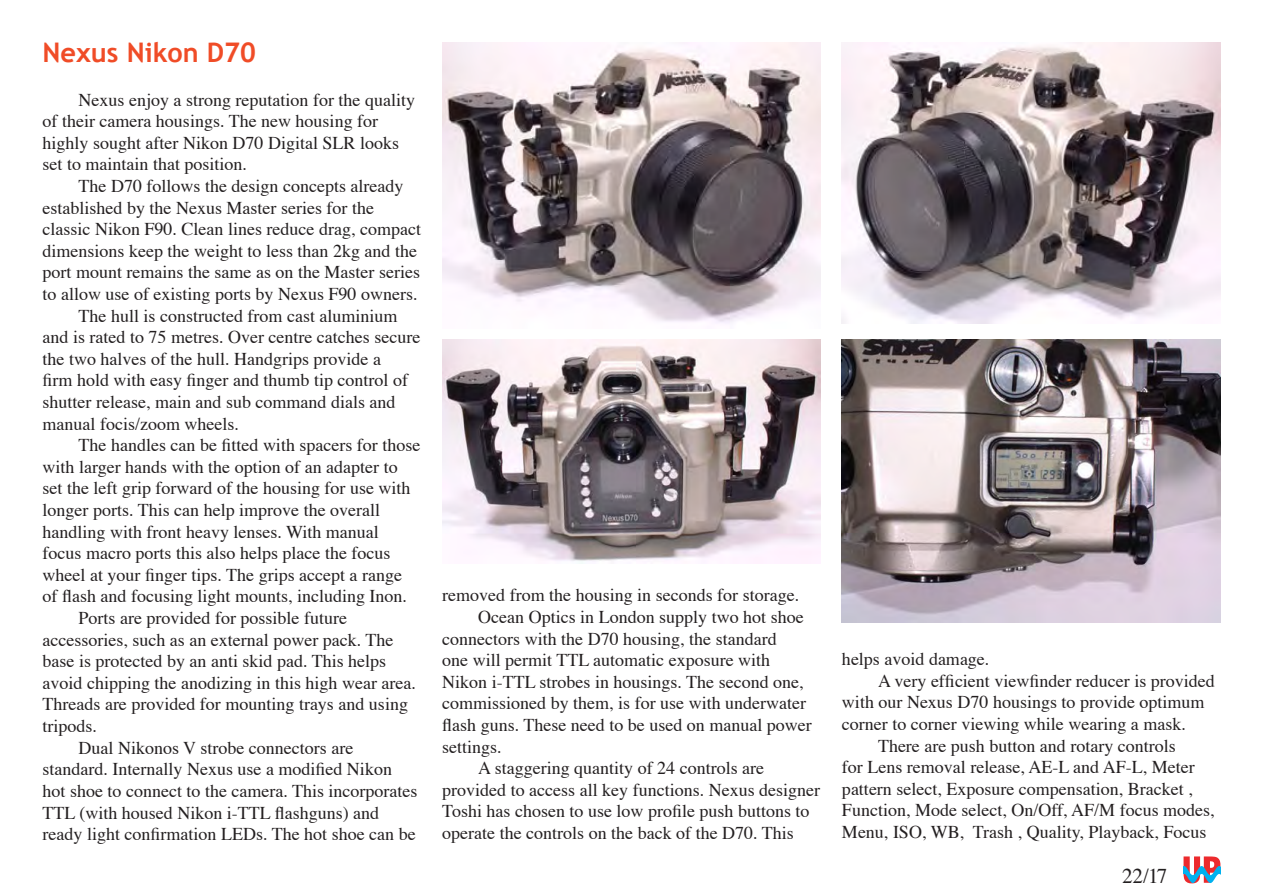
<style>
.page{position:relative;width:1263px;height:893px;background:#fff}
.page>*{position:absolute;margin:0;border:0;box-sizing:border-box;transform-origin:0 0}
.t1{font:700 27px "Trebuchet MS";color:#f04c27}
.t2{font:21px "Times";color:#231f20}
.t3{font:18px/21.6px "Times";color:#231f20}
</style>
<div class="page">
<svg style="left:1183px;top:856px;width:37px;height:27px"></svg>
<img style="left:842px;top:339px;width:378px;height:284px">
<img style="left:442px;top:339px;width:379px;height:224px">
<img style="left:842px;top:43px;width:378px;height:280px">
<img style="left:442px;top:43px;width:379px;height:281px">
<h1 class="t1" style="left:43px;top:36px;width:215px">Nexus Nikon D70</h1>
<p class="t3" style="left:43px;top:90px;width:374px;text-indent:36px">Nexus enjoy a strong reputation for the quality of their camera housings. The new housing for highly sought after Nikon D70 Digital SLR looks set to maintain that position.</p>
<p class="t3" style="left:79px;top:176px;width:326px">The D70 follows the design concepts already</p>
<p class="t3" style="left:43px;top:198px;width:333px">established by the Nexus Master series for the</p>
<p class="t3" style="left:43px;top:219px;width:380px">classic Nikon F90. Clean lines reduce drag, compact</p>
<p class="t3" style="left:43px;top:241px;width:376px">dimensions keep the weight to less than 2kg and the</p>
<p class="t3" style="left:43px;top:263px;width:379px">port mount remains the same as on the Master series</p>
<p class="t3" style="left:43px;top:284px;width:376px">to allow use of existing ports by Nexus F90 owners.</p>
<p class="t3" style="left:79px;top:306px;width:320px">The hull is constructed from cast aluminium</p>
<p class="t3" style="left:43px;top:327px;width:379px">and is rated to 75 metres. Over centre catches secure</p>
<p class="t3" style="left:43px;top:349px;width:340px">the two halves of the hull. Handgrips provide a</p>
<p class="t3" style="left:43px;top:371px;width:367px">firm hold with easy finger and thumb tip control of</p>
<p class="t3" style="left:43px;top:392px;width:354px">shutter release, main and sub command dials and</p>
<p class="t3" style="left:43px;top:414px;width:198px">manual focis/zoom wheels.</p>
<p class="t3" style="left:79px;top:435px;width:343px">The handles can be fitted with spacers for those</p>
<p class="t3" style="left:43px;top:457px;width:357px">with larger hands with the option of an adapter to</p>
<p class="t3" style="left:43px;top:479px;width:369px">set the left grip forward of the housing for use with</p>
<p class="t3" style="left:43px;top:500px;width:339px">longer ports. This can help improve the overall</p>
<p class="t3" style="left:43px;top:522px;width:338px">handling with front heavy lenses. With manual</p>
<p class="t3" style="left:43px;top:543px;width:349px">focus macro ports this also helps place the focus</p>
<p class="t3" style="left:43px;top:565px;width:361px">wheel at your finger tips. The grips accept a range</p>
<p class="t3" style="left:43px;top:587px;width:366px">of flash and focusing light mounts, including Inon.</p>
<p class="t3" style="left:79px;top:608px;width:270px">Ports are provided for possible future</p>
<p class="t3" style="left:43px;top:630px;width:353px">accessories, such as an external power pack. The</p>
<p class="t3" style="left:43px;top:651px;width:345px">base is protected by an anti skid pad. This helps</p>
<p class="t3" style="left:43px;top:673px;width:375px">avoid chipping the anodizing in this high wear area.</p>
<p class="t3" style="left:43px;top:695px;width:367px">Threads are provided for mounting trays and using</p>
<p class="t3" style="left:43px;top:716px;width:56px">tripods.</p>
<p class="t3" style="left:79px;top:738px;width:276px">Dual Nikonos V strobe connectors are</p>
<p class="t3" style="left:43px;top:759px;width:351px">standard. Internally Nexus use a modified Nikon</p>
<p class="t3" style="left:43px;top:781px;width:377px">hot shoe to connect to the camera. This incorporates</p>
<p class="t3" style="left:43px;top:803px;width:338px">TTL (with housed Nikon i-TTL flashguns) and</p>
<p class="t3" style="left:43px;top:824px;width:375px">ready light confirmation LEDs. The hot shoe can be</p>
<p class="t3" style="left:442px;top:585px;width:358px">removed from the housing in seconds for storage.</p>
<p class="t3" style="left:478px;top:607px;width:327px">Ocean Optics in London supply two hot shoe</p>
<p class="t3" style="left:442px;top:629px;width:336px">connectors with the D70 housing, the standard</p>
<p class="t3" style="left:442px;top:650px;width:329px">one will permit TTL automatic exposure with</p>
<p class="t3" style="left:442px;top:672px;width:363px">Nikon i-TTL strobes in housings. The second one,</p>
<p class="t3" style="left:442px;top:693px;width:365px">commissioned by them, is for use with underwater</p>
<p class="t3" style="left:442px;top:715px;width:371px">flash guns. These need to be used on manual power</p>
<p class="t3" style="left:442px;top:737px;width:61px">settings.</p>
<p class="t3" style="left:478px;top:758px;width:287px">A staggering quantity of 24 controls are</p>
<p class="t3" style="left:442px;top:780px;width:379px">provided to access all key functions. Nexus designer</p>
<p class="t3" style="left:442px;top:801px;width:369px">Toshi has chosen to use low profile push buttons to</p>
<p class="t3" style="left:442px;top:823px;width:353px">operate the controls on the back of the D70. This</p>
<p class="t3" style="left:842px;top:649px;width:149px">helps avoid damage.</p>
<p class="t3" style="left:878px;top:671px;width:338px">A very efficient viewfinder reducer is provided</p>
<p class="t3" style="left:842px;top:692px;width:364px">with our Nexus D70 housings to provide optimum</p>
<p class="t3" style="left:842px;top:714px;width:345px">corner to corner viewing while wearing a mask.</p>
<p class="t3" style="left:878px;top:736px;width:299px">There are push button and rotary controls</p>
<p class="t3" style="left:842px;top:757px;width:354px">for Lens removal release, AE-L and AF-L, Meter</p>
<p class="t3" style="left:842px;top:779px;width:352px">pattern select, Exposure compensation, Bracket ,</p>
<p class="t3" style="left:842px;top:800px;width:374px">Function, Mode select, On/Off, AF/M focus modes,</p>
<p class="t3" style="left:842px;top:822px;width:366px">Menu, ISO, WB, Trash , Quality, Playback, Focus</p>
<p class="t2" style="left:1122px;top:862px;width:47px">22/17</p>
</div>
